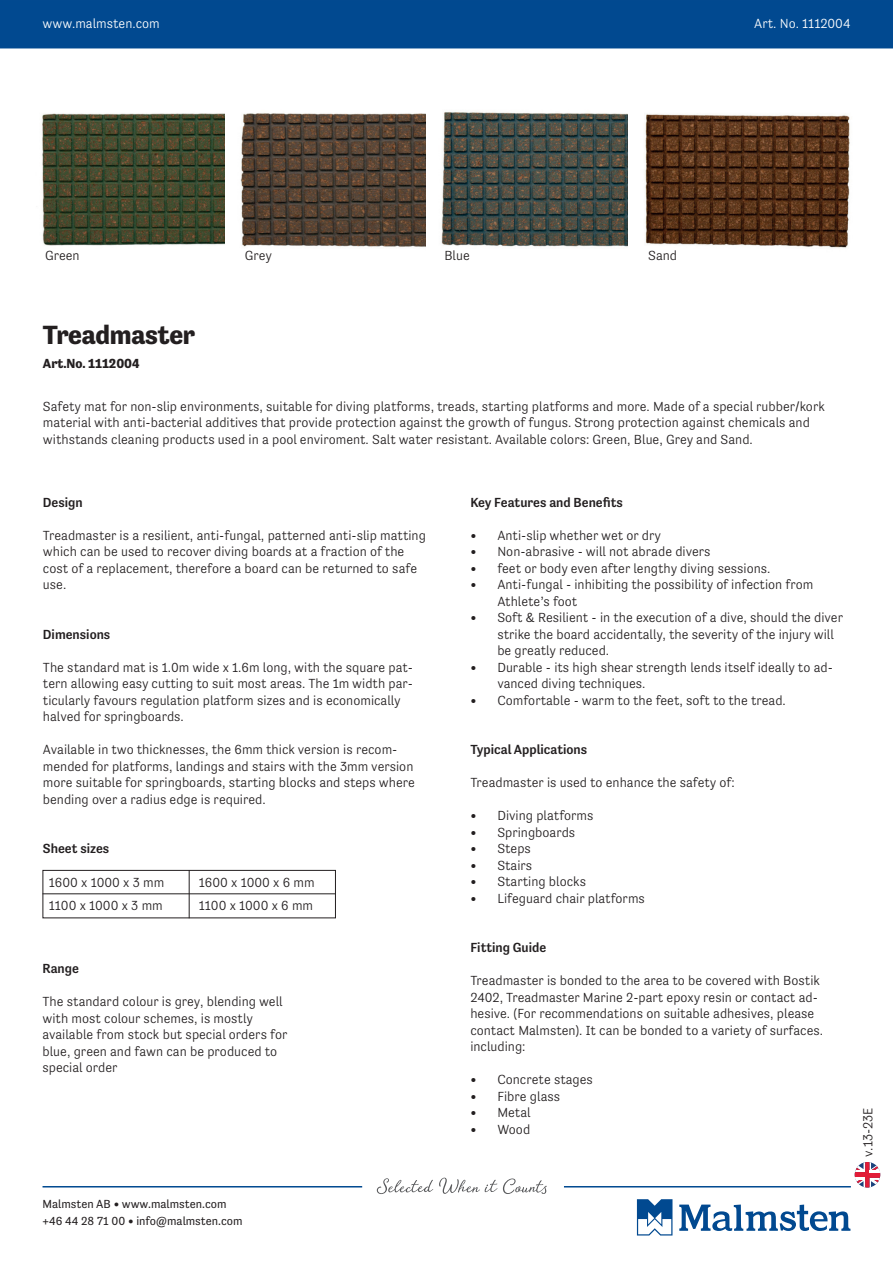
<style>
.page{position:relative;width:893px;height:1263px;background:#fff}
.page>*{position:absolute;margin:0;border:0;box-sizing:border-box;transform-origin:0 0}
.t1{font:700 27px "Tenso";letter-spacing:-.01em;color:#231f20}
.t2{font:300 13.5px/16.5px "Tenso";color:#231f20}
.t3{font:500 13.5px "Tenso";color:#231f20}
.t4{font:300 13.5px "Tenso";color:#fff}
.t5{font:700 13.5px "Tenso";color:#231f20}
.t6{font:12px/16.5px "Tenso";color:#231f20}
</style>
<div class="page">
<div style="left:0;top:0;width:893px;height:48px;background:#014990"></div>
<hr style="left:43px;top:1186px;width:319px;height:1px;background:#014990">
<svg style="left:377px;top:1178px;width:56px;height:16px"></svg>
<svg style="left:439px;top:1178px;width:108px;height:16px"></svg>
<hr style="left:564px;top:1186px;width:287px;height:1px;background:#014990">
<svg style="left:679px;top:1204px;width:171px;height:27px"></svg>
<svg style="left:637px;top:1199px;width:35px;height:36px"></svg>
<svg style="left:855px;top:1162px;width:25px;height:25px"></svg>
<img style="left:42px;top:113px;width:183px;height:133px">
<img style="left:240px;top:113px;width:186px;height:135px">
<img style="left:441px;top:112px;width:187px;height:135px">
<img style="left:645px;top:114px;width:205px;height:134px">
<div style="left:43px;top:870px;width:293px;height:48px;border:1px solid #231f20"></div>
<hr style="left:43px;top:893px;width:293px;height:1px;background:#231f20">
<hr style="left:189px;top:870px;width:1px;height:48px;background:#231f20">
<p class="t4" style="left:43px;top:15px;width:119px">www.malmsten.com</p>
<p class="t4" style="left:754px;top:15px;width:98px">Art. No. 1112004</p>
<p class="t2" style="left:45px;top:247px;width:36px">Green</p>
<p class="t2" style="left:245px;top:247px;width:29px">Grey</p>
<p class="t2" style="left:444px;top:247px;width:27px">Blue</p>
<p class="t2" style="left:648px;top:247px;width:30px">Sand</p>
<h1 class="t1" style="left:43px;top:320px;width:154px">Treadmaster</h1>
<p class="t5" style="left:43px;top:356px;width:98px">Art.No. 1112004</p>
<p class="t2" style="left:43px;top:398px;width:783px">Safety mat for non-slip environments, suitable for diving platforms, treads, starting platforms and more. Made of a special rubber/kork material with anti-bacterial additives that provide protection against the growth of fungus. Strong protection against chemicals and withstands cleaning products used in a pool enviroment. Salt water resistant. Available colors: Green, Blue, Grey and Sand.</p>
<p class="t3" style="left:43px;top:494px;width:41px">Design</p>
<p class="t2" style="left:43px;top:527px;width:384px">Treadmaster is a resilient, anti-fungal, patterned anti-slip matting which can be used to recover diving boards at a fraction of the cost of a replacement, therefore a board can be returned to safe use.</p>
<p class="t3" style="left:43px;top:626px;width:69px">Dimensions</p>
<p class="t2" style="left:43px;top:659px;width:372px">The standard mat is 1.0m wide x 1.6m long, with the square pat&shy;tern allowing easy cutting to suit most areas. The 1m width par&shy;ticularly favours regulation platform sizes and is economically halved for springboards.</p>
<p class="t2" style="left:43px;top:741px;width:373px">Available in two thicknesses, the 6mm thick version is recom&shy;mended for platforms, landings and stairs with the 3mm version more suitable for springboards, starting blocks and steps where bending over a radius edge is required.</p>
<p class="t3" style="left:43px;top:841px;width:68px">Sheet sizes</p>
<p class="t2" style="left:49px;top:874px;width:117px">1600 x 1000 x 3 mm</p>
<p class="t2" style="left:199px;top:874px;width:117px">1600 x 1000 x 6 mm</p>
<p class="t2" style="left:49px;top:897px;width:115px">1100 x 1000 x 3 mm</p>
<p class="t2" style="left:199px;top:897px;width:116px">1100 x 1000 x 6 mm</p>
<p class="t3" style="left:43px;top:961px;width:38px">Range</p>
<p class="t2" style="left:43px;top:993px;width:246px">The standard colour is grey, blending well with most colour schemes, is mostly available from stock but special orders for blue, green and fawn can be produced to special order</p>
<p class="t6" style="left:43px;top:1196px;width:202px">Malmsten AB • www.malmsten.com +46 44 28 71 00 • info@malmsten.com</p>
<p class="t3" style="left:470px;top:494px;width:154px">Key Features and Benefits</p>
<p class="t2" style="left:470px;top:527px;width:192px">• Anti-slip whether wet or dry</p>
<p class="t2" style="left:470px;top:543px;width:242px">• Non-abrasive - will not abrade divers</p>
<p class="t2" style="left:470px;top:560px;width:302px">• feet or body even after lengthy diving sessions.</p>
<p class="t2" style="left:497px;top:576px;width:318px;text-indent:-27px">• Anti-fungal - inhibiting the possibility of infection from<br>Athlete’s foot</p>
<p class="t2" style="left:497px;top:609px;width:347px;text-indent:-27px">• Soft &amp; Resilient - in the execution of a dive, should the diver strike the board accidentally, the severity of the injury will be greatly reduced.</p>
<p class="t2" style="left:497px;top:659px;width:337px;text-indent:-27px">• Durable - its high shear strength lends itself ideally to ad&shy;vanced diving techniques.</p>
<p class="t2" style="left:470px;top:692px;width:317px">• Comfortable - warm to the feet, soft to the tread.</p>
<p class="t3" style="left:470px;top:742px;width:118px">Typical Applications</p>
<p class="t2" style="left:470px;top:774px;width:266px">Treadmaster is used to enhance the safety of:</p>
<p class="t2" style="left:470px;top:807px;width:125px">• Diving platforms</p>
<p class="t2" style="left:470px;top:824px;width:106px">• Springboards</p>
<p class="t2" style="left:470px;top:840px;width:62px">• Steps</p>
<p class="t2" style="left:470px;top:857px;width:63px">• Stairs</p>
<p class="t2" style="left:470px;top:873px;width:117px">• Starting blocks</p>
<p class="t2" style="left:470px;top:890px;width:176px">• Lifeguard chair platforms</p>
<p class="t3" style="left:470px;top:940px;width:77px">Fitting Guide</p>
<p class="t2" style="left:470px;top:972px;width:354px">Treadmaster is bonded to the area to be covered with Bostik 2402, Treadmaster Marine 2-part epoxy resin or contact ad&shy;hesive. (For recommendations on suitable adhesives, please contact Malmsten). It can be bonded to a variety of surfaces. including:</p>
<p class="t2" style="left:470px;top:1071px;width:124px">• Concrete stages</p>
<p class="t2" style="left:470px;top:1088px;width:91px">• Fibre glass</p>
<p class="t2" style="left:470px;top:1104px;width:62px">• Metal</p>
<p class="t2" style="left:470px;top:1121px;width:61px">• Wood</p>
<p class="t2" style="left:860px;top:1157px;width:51px;rotate:-90deg">v.13-23E</p>
</div>
